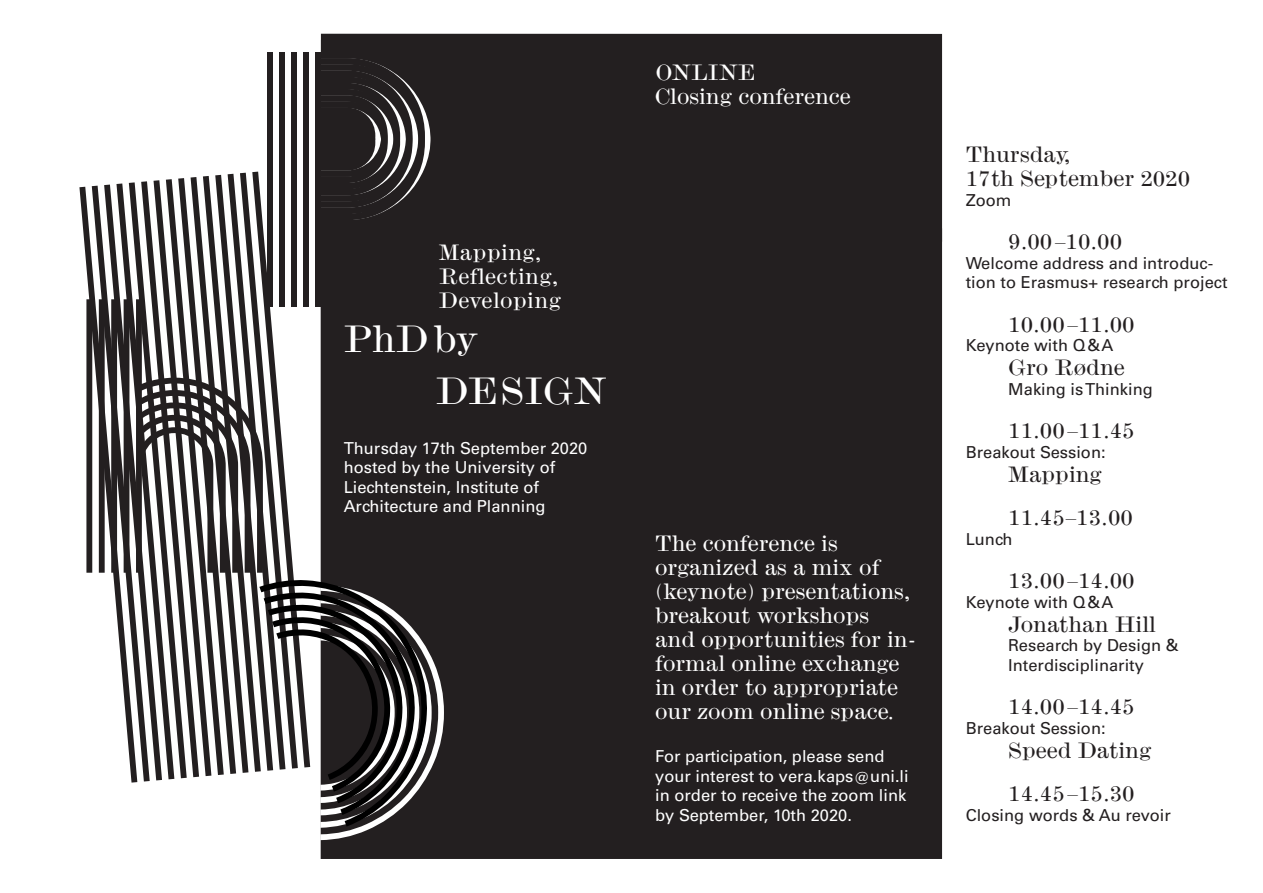
<style>
.page{position:relative;width:1263px;height:893px;background:#fff}
.page>*{position:absolute;margin:0;border:0;box-sizing:border-box;transform-origin:0 0}
.t1{font:expanded 36px/51.6px "Modern";color:#fff}
.t2{font:expanded 21px/24px "Modern";color:#fff}
.t3{font:expanded 21px/43.5px "Modern";color:#231f20}
.t4{font:expanded 21px/24px "Modern";letter-spacing:.02em;color:#fff}
.t5{font:500 16.5px/19.5px "Univers CE";color:#fff}
.t6{font:500 16.5px/19.5px "Univers CE";color:#231f20}
</style>
<div class="page">
<div style="left:267px;top:53px;width:6px;height:254px;background:#231f20"></div>
<div style="left:279px;top:53px;width:6px;height:254px;background:#231f20"></div>
<div style="left:291px;top:53px;width:6px;height:254px;background:#231f20"></div>
<div style="left:303px;top:53px;width:6px;height:254px;background:#231f20"></div>
<div style="left:315px;top:53px;width:6px;height:254px;background:#231f20"></div>
<div style="left:321px;top:34px;width:621px;height:194px;background:#231f20"></div>
<div style="left:321px;top:228px;width:621px;height:631px;background:#231f20"></div>
<svg style="left:79px;top:172px;width:365px;height:668px"></svg>
<p class="t2" style="left:655px;top:60px;width:197px">ONLINE<br>Closing conference</p>
<p class="t4" style="left:439px;top:240px;width:124px">Mapping,<br>Reflecting,<br>Developing</p>
<h1 class="t1" style="left:436px;top:313px;width:173px;text-indent:-92px">PhDby<br>DESIGN</h1>
<p class="t5" style="left:344px;top:438px;width:245px">Thursday 17th September 2020 hosted by the University of<br>Liechtenstein, Institute of<br>Architecture and Planning</p>
<p class="t2" style="left:655px;top:531px;width:262px">The conference is organized as a mix of (keynote) presentations, breakout workshops<br>and opportunities for in&shy;formal online exchange in order to appropriate our zoom online space.</p>
<p class="t5" style="left:655px;top:747px;width:255px">For participation, please send your interest to vera.kaps@uni.li in order to receive the zoom link by September, 10th 2020.</p>
<p class="t3" style="left:966px;top:142px;width:226px;line-height:24px">Thursday,<br>17th September 2020</p>
<p class="t6" style="left:966px;top:190px;width:47px">Zoom</p>
<p class="t3" style="left:1008px;top:220px;width:116px">9.00–10.00</p>
<p class="t6" style="left:966px;top:253px;width:263px">Welcome address and introduc&shy;tion to Erasmus+ research project</p>
<p class="t3" style="left:1008px;top:302px;width:128px">10.00–11.00</p>
<p class="t6" style="left:966px;top:336px;width:149px">Keynote with Q&amp;A</p>
<p class="t3" style="left:1008px;top:346px;width:118px">Gro Rødne</p>
<p class="t6" style="left:1008px;top:379px;width:146px">Making is Thinking</p>
<p class="t3" style="left:1008px;top:409px;width:128px">11.00–11.45</p>
<p class="t6" style="left:966px;top:442px;width:141px">Breakout Session:</p>
<p class="t3" style="left:1008px;top:452px;width:126px">Mapping<br>11.45–13.00</p>
<p class="t6" style="left:966px;top:529px;width:48px">Lunch</p>
<p class="t3" style="left:1008px;top:559px;width:128px">13.00–14.00</p>
<p class="t6" style="left:966px;top:592px;width:149px">Keynote with Q&amp;A</p>
<p class="t3" style="left:1008px;top:602px;width:149px">Jonathan Hill</p>
<p class="t6" style="left:1008px;top:636px;width:172px">Research by Design &amp;<br>Interdisciplinarity</p>
<p class="t3" style="left:1008px;top:685px;width:128px">14.00–14.45</p>
<p class="t6" style="left:966px;top:718px;width:141px">Breakout Session:</p>
<p class="t3" style="left:1008px;top:728px;width:145px">Speed Dating<br>14.45–15.30</p>
<p class="t6" style="left:966px;top:805px;width:207px">Closing words &amp; Au revoir</p>
</div>
